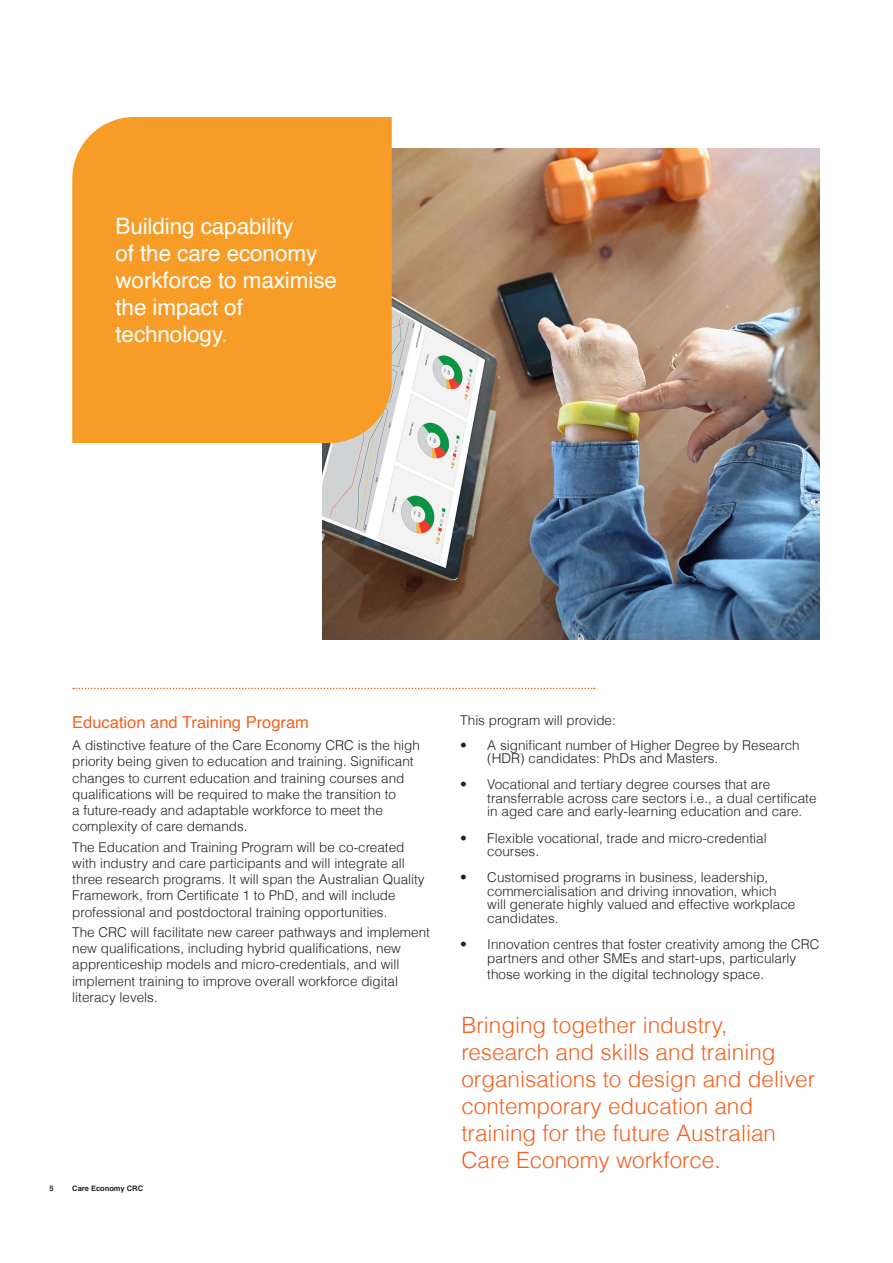
<style>
.page{position:relative;width:893px;height:1263px;background:#fff}
.page>*{position:absolute;margin:0;border:0;box-sizing:border-box;transform-origin:0 0}
.Pull_quote_golden{font:300 22.5px/27px "Helvetica";color:#f26121}
.Pull_quote{font:22.5px/27px "Helvetica";letter-spacing:-.005em;color:#fff}
.Header_3_-_Orange{font:16.5px "Helvetica";color:#f26121}
.Body{font:300 13.5px/16.2px "Helvetica";color:#231f20}
.t1{font:700 7.5px "Helvetica";color:#231f20}
</style>
<div class="page">
<svg style="left:73px;top:688px;width:522px;height:1px"></svg>
<img style="left:323px;top:149px;width:497px;height:491px">
<div style="left:72px;top:117px;width:320px;height:326px;background:#f89c28"></div>
<p class="Pull_quote" style="left:115px;top:214px;width:223px">Building capability<br>of the care economy workforce to maximise the impact of technology.</p>
<p class="Header_3_-_Orange" style="left:72px;top:709px;width:238px">Education and Training Program</p>
<p class="Body" style="left:72px;top:737px;width:349px">A distinctive feature of the Care Economy CRC is the high priority being given to education and training. Significant changes to current education and training courses and qualifications will be required to make the transition to<br>a future-ready and adaptable workforce to meet the complexity of care demands.</p>
<p class="Body" style="left:72px;top:839px;width:354px">The Education and Training Program will be co-created with industry and care participants and will integrate all three research programs. It will span the Australian Quality Framework, from Certificate 1 to PhD, and will include professional and postdoctoral training opportunities.</p>
<p class="Body" style="left:72px;top:924px;width:359px">The CRC will facilitate new career pathways and implement new qualifications, including hybrid qualifications, new apprenticeship models and micro-credentials, and will implement training to improve overall workforce digital literacy levels.</p>
<p class="t1" style="left:49px;top:1182px;width:6px">5</p>
<p class="t1" style="left:72px;top:1182px;width:72px">Care Economy CRC</p>
<p class="Body" style="left:460px;top:712px;width:157px">This program will provide:</p>
<p class="Body" style="left:487px;top:738px;width:314px;line-height:13.5px;text-indent:-27px">• A significant number of Higher Degree by Research (HDR) candidates: PhDs and Masters.</p>
<p class="Body" style="left:487px;top:778px;width:331px;line-height:13.5px;text-indent:-27px">• Vocational and tertiary degree courses that are transferrable across care sectors i.e., a dual certificate in aged care and early-learning education and care.</p>
<p class="Body" style="left:487px;top:831px;width:281px;line-height:13.5px;text-indent:-27px">• Flexible vocational, trade and micro-credential courses.</p>
<p class="Body" style="left:487px;top:871px;width:310px;line-height:13.5px;text-indent:-27px">• Customised programs in business, leadership, commercialisation and driving innovation, which will generate highly valued and effective workplace candidates.</p>
<p class="Body" style="left:460px;top:937px;width:361px;line-height:13.5px;text-align:center">• Innovation centres that foster creativity among the CRC partners and other SMEs and start-ups, particularly</p>
<p class="Body" style="left:487px;top:966px;width:278px">those working in the digital technology space.</p>
<p class="Pull_quote_golden" style="left:461px;top:1011px;width:355px">Bringing together industry, research and skills and training organisations to design and deliver contemporary education and training for the future Australian<br>Care Economy workforce.</p>
</div>
